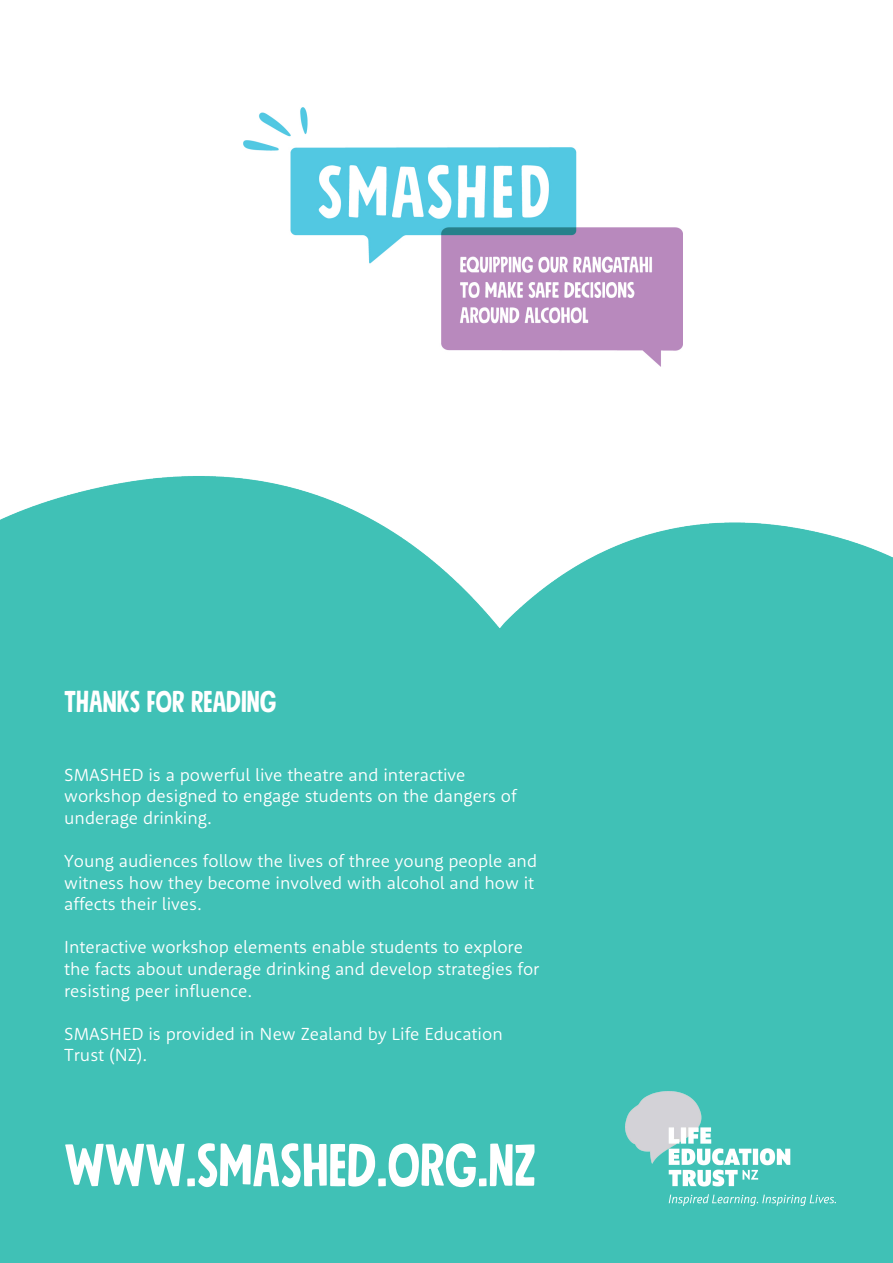
<style>
.page{position:relative;width:893px;height:1263px;background:#fff}
.page>*{position:absolute;margin:0;border:0;box-sizing:border-box;transform-origin:0 0}
.t1{font:60px "Mindset Slim";color:#fff}
.t2{font:30px "Mindset Slim";color:#fff}
.t3{font:300 18px/21.6px "Rooney Sans";color:#fff}
</style>
<div class="page">
<div style="left:0;top:476px;width:893px;height:787px;background:#40c1b6"></div>
<img style="left:243px;top:108px;width:439px;height:258px">
<img style="left:626px;top:1092px;width:210px;height:114px">
<h2 class="t2" style="left:64px;top:683px;width:214px">THANKS FOR READING</h2>
<p class="t3" style="left:64px;top:763px;width:454px">SMASHED is a powerful live theatre and interactive workshop designed to engage students on the dangers of underage drinking.</p>
<p class="t3" style="left:64px;top:849px;width:474px">Young audiences follow the lives of three young people and witness how they become involved with alcohol and how it affects their lives.</p>
<p class="t3" style="left:64px;top:936px;width:477px">Interactive workshop elements enable students to explore the facts about underage drinking and develop strategies for resisting peer influence.</p>
<p class="t3" style="left:64px;top:1022px;width:440px">SMASHED is provided in New Zealand by Life Education<br>Trust (NZ).</p>
<h1 class="t1" style="left:64px;top:1127px;width:473px">WWW.SMASHED.ORG.NZ</h1>
</div>
